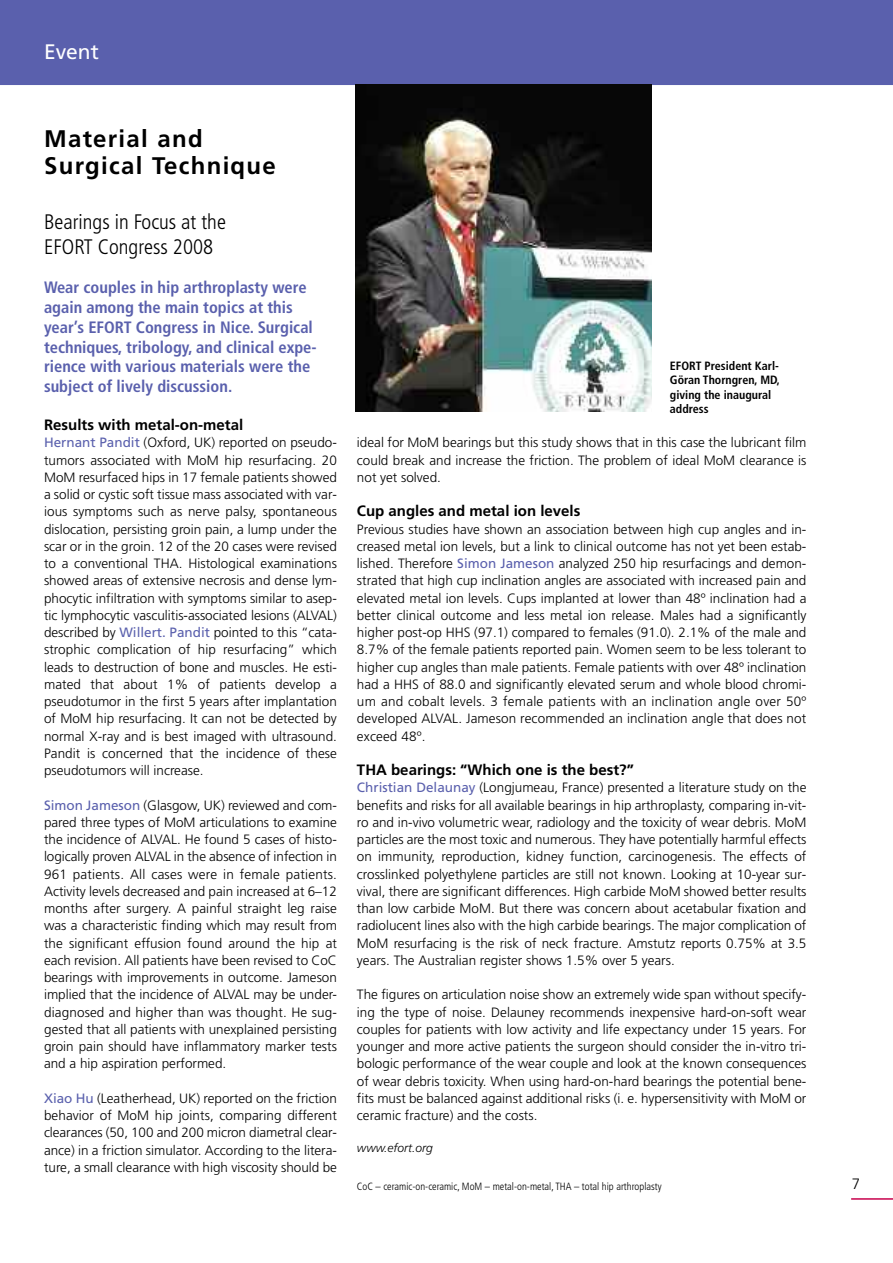
<style>
.page{position:relative;width:893px;height:1263px;background:#fff}
.page>*{position:absolute;margin:0;border:0;box-sizing:border-box;transform-origin:0 0}
.t1{font:700 24px/27px "Frutiger";letter-spacing:.055em;color:#000}
.t2{font:300 condensed 21px/25.2px "Frutiger";color:#000}
.t3{font:21px "Frutiger";color:#fff}
.t4{font:700 condensed 16.5px/19.8px "Frutiger";color:#5a60ad}
.t5{font:700 15px "Frutiger";color:#000}
.t6{font:300 15px "Frutiger";color:#000}
.t7{font:300 13.5px/17.2px "Frutiger";color:#000;text-align:justify}
.t8{font:700 condensed 12px/14.2px "Frutiger";color:#000}
.t9{font:italic 300 12px "Frutiger";color:#000}
.t10{font:300 condensed 10.5px "Frutiger";color:#000}
.s1{font-weight:400;color:#5a60ad}
</style>
<div class="page">
<hr style="left:851px;top:1198px;width:42px;height:2px;background:#c7004c">
<div style="left:0;top:0;width:893px;height:85px;background:#5a60ad"></div>
<img style="left:355px;top:85px;width:296px;height:327px">
<h2 class="t3" style="left:44px;top:44px;width:56px">Event</h2>
<h1 class="t1" style="left:44px;top:127px;width:233px">Material and<br>Surgical Technique</h1>
<h2 class="t2" style="left:44px;top:210px;width:183px">Bearings in Focus at the<br>EFORT Congress 2008</h2>
<p class="t4" style="left:44px;top:279px;width:274px">Wear couples in hip arthroplasty were again among the main topics at this year’s EFORT Congress in Nice. Surgical techniques, tribology, and clinical expe&shy;rience with various materials were the subject of lively discussion.</p>
<p class="t5" style="left:44px;top:419px;width:201px">Results with metal-on-metal</p>
<p class="t7" style="left:44px;top:435px;width:294px"><span class="s1">Hernant Pandit</span> (Oxford, UK) reported on pseudo&shy;tumors associated with MoM hip resurfacing. 20<br>MoM resurfaced hips in 17 female patients showed a solid or cystic soft tissue mass associated with var&shy;ious symptoms such as nerve palsy, spontaneous dislocation, persisting groin pain, a lump under the scar or in the groin. 12 of the 20 cases were revised to a conventional THA. Histological examinations showed areas of extensive necrosis and dense lym&shy;phocytic infiltration with symptoms similar to asep&shy;tic lymphocytic vasculitis-associated lesions (ALVAL) described by <span class="s1">Willert. Pandit</span> pointed to this “cata&shy;strophic complication of hip resurfacing” which leads to destruction of bone and muscles. He esti&shy;mated that about 1% of patients develop a pseudotumor in the first 5 years after implantation of MoM hip resurfacing. It can not be detected by normal X-ray and is best imaged with ultrasound.<br>Pandit is concerned that the incidence of these pseudotumors will increase.</p>
<p class="t7" style="left:44px;top:797px;width:294px"><span class="s1">Simon Jameson</span> (Glasgow, UK) reviewed and com&shy;pared three types of MoM articulations to examine the incidence of ALVAL. He found 5 cases of histo&shy;logically proven ALVAL in the absence of infection in 961 patients. All cases were in female patients.<br>Activity levels decreased and pain increased at 6–12 months after surgery. A painful straight leg raise was a characteristic finding which may result from the significant effusion found around the hip at each revision. All patients have been revised to CoC bearings with improvements in outcome. Jameson implied that the incidence of ALVAL may be under&shy;diagnosed and higher than was thought. He sug&shy;gested that all patients with unexplained persisting groin pain should have inflammatory marker tests and a hip aspiration performed.</p>
<p class="t7" style="left:44px;top:1091px;width:294px"><span class="s1">Xiao Hu</span> (Leatherhead, UK) reported on the friction behavior of MoM hip joints, comparing different clearances (50, 100 and 200 micron diametral clear&shy;ance) in a friction simulator. According to the litera&shy;ture, a small clearance with high viscosity should be</p>
<p class="t8" style="left:670px;top:360px;width:112px">EFORT President Karl-<br>Göran Thorngren, MD, giving the inaugural address</p>
<p class="t7" style="left:357px;top:435px;width:451px">ideal for MoM bearings but this study shows that in this case the lubricant film could break and increase the friction. The problem of ideal MoM clearance is not yet solved.</p>
<p class="t5" style="left:357px;top:505px;width:225px">Cup angles and metal ion levels</p>
<p class="t7" style="left:357px;top:521px;width:451px">Previous studies have shown an association between high cup angles and in&shy;creased metal ion levels, but a link to clinical outcome has not yet been estab&shy;lished. Therefore <span class="s1">Simon Jameson</span> analyzed 250 hip resurfacings and demon&shy;strated that high cup inclination angles are associated with increased pain and elevated metal ion levels. Cups implanted at lower than 48º inclination had a better clinical outcome and less metal ion release. Males had a significantly higher post-op HHS (97.1) compared to females (91.0). 2.1% of the male and 8.7% of the female patients reported pain. Women seem to be less tolerant to higher cup angles than male patients. Female patients with over 48º inclination had a HHS of 88.0 and significantly elevated serum and whole blood chromi&shy;um and cobalt levels. 3 female patients with an inclination angle over 50º developed ALVAL. Jameson recommended an inclination angle that does not exceed 48º.</p>
<p class="t5" style="left:357px;top:764px;width:278px">THA bearings: “Which one is the best?”</p>
<p class="t7" style="left:357px;top:780px;width:451px"><span class="s1">Christian Delaunay</span> (Longjumeau, France) presented a literature study on the benefits and risks for all available bearings in hip arthroplasty, comparing in-vit&shy;ro and in-vivo volumetric wear, radiology and the toxicity of wear debris. MoM particles are the most toxic and numerous. They have potentially harmful effects on immunity, reproduction, kidney function, carcinogenesis. The effects of crosslinked polyethylene particles are still not known. Looking at 10-year sur&shy;vival, there are significant differences. High carbide MoM showed better results than low carbide MoM. But there was concern about acetabular fixation and radiolucent lines also with the high carbide bearings. The major complication of MoM resurfacing is the risk of neck fracture. Amstutz reports 0.75% at 3.5 years. The Australian register shows 1.5% over 5 years.</p>
<p class="t7" style="left:357px;top:987px;width:451px">The figures on articulation noise show an extremely wide span without specify&shy;ing the type of noise. Delauney recommends inexpensive hard-on-soft wear couples for patients with low activity and life expectancy under 15 years. For younger and more active patients the surgeon should consider the in-vitro tri&shy;bologic performance of the wear couple and look at the known consequences of wear debris toxicity. When using hard-on-hard bearings the potential bene&shy;fits must be balanced against additional risks (i. e. hypersensitivity with MoM or ceramic fracture) and the costs.</p>
<p class="t9" style="left:357px;top:1143px;width:77px">www.efort.org</p>
<p class="t10" style="left:357px;top:1182px;width:306px">CoC – ceramic-on-ceramic, MoM – metal-on-metal, THA – total hip arthroplasty</p>
<p class="t6" style="left:852px;top:1177px;width:10px">7</p>
</div>
